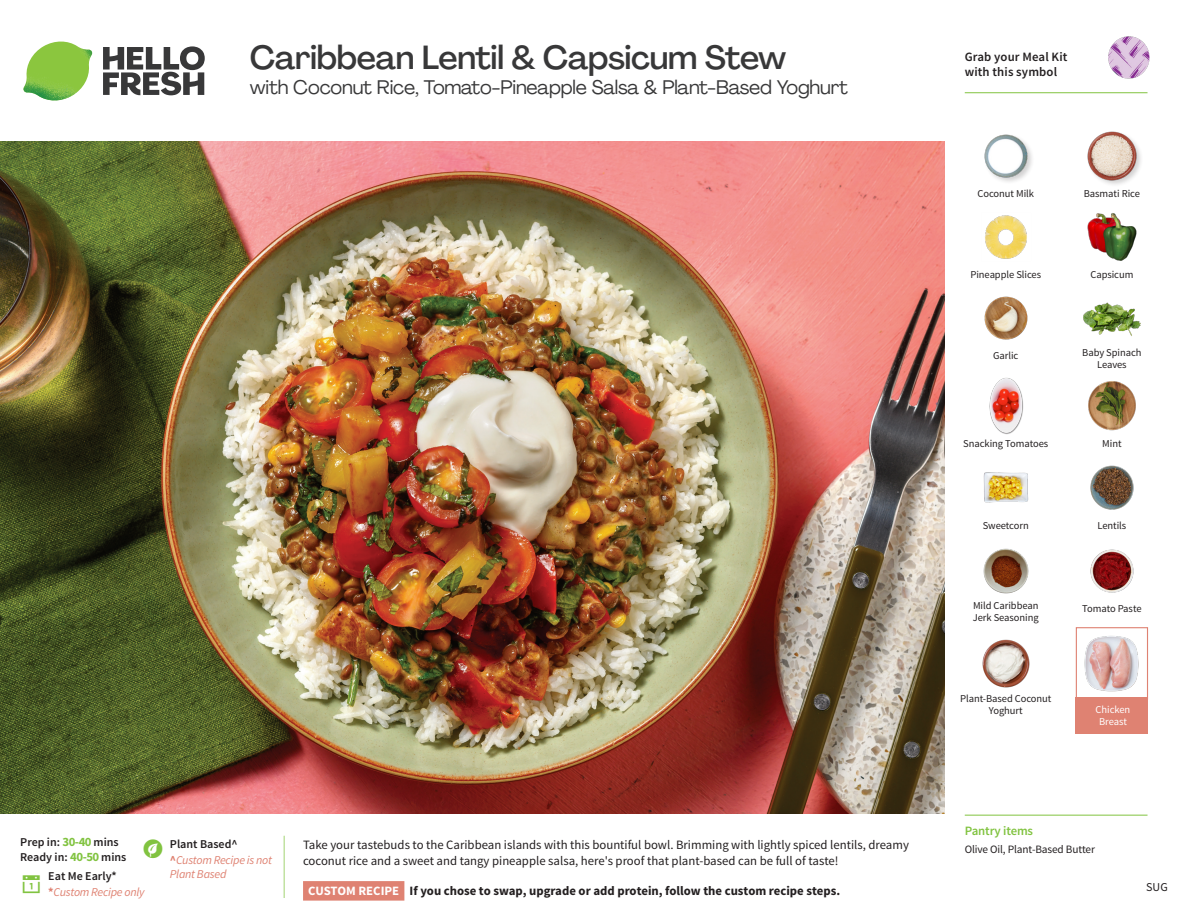
<style>
.page{position:relative;width:1188px;height:918px;background:#fff}
.page>*{position:absolute;margin:0;border:0;box-sizing:border-box;transform-origin:0 0}
._15_Titel_UK{font:500 33px "Agrandir";letter-spacing:-.015em;color:#383839}
._15_Titel_UK-2{font:19.5px "Agrandir";letter-spacing:-.01em;color:#383839}
.Step_6_Text_AU{font:12.75px/16.5px "Source Sans Pro";color:#231f20}
.Step_6_Text_AU-2{font:700 12.75px "Source Sans Pro";color:#231f20}
.t1{font:600 12.75px/15px "Source Sans Pro";letter-spacing:.01em;color:#231f20}
._04_Headers_Front{font:600 12.75px "Source Sans Pro";letter-spacing:-.01em;color:#81c340}
._04_Intro{font:600 12px "Source Sans Pro";color:#231f20}
._04_Intro-2{font:italic 12px/14.4px "Source Sans Pro";letter-spacing:-.02em;color:#df8272}
.t2{font:12px "Source Sans Pro";color:#231f20}
._05_Pantry{font:11.25px "Source Sans Pro";letter-spacing:-.01em;color:#231f20}
._18_FRONT_ingredient{font:10.5px/12px "Source Sans Pro";letter-spacing:-.005em;color:#231f20;text-align:center}
._18_FRONT_ingredient-2{font:10.5px/12px "Source Sans Pro";letter-spacing:-.005em;color:#fff;text-align:center}
.s1{font-weight:700;font-size:12.75px;color:#81c340}
.s2{font-weight:700;font-style:normal}
.s3{color:#fff}
</style>
<div class="page">
<svg style="left:103px;top:46px;width:102px;height:49px"></svg>
<img style="left:23px;top:42px;width:69px;height:59px">
<svg style="left:283px;top:835px;width:122px;height:66px"></svg>
<img style="left:0;top:142px;width:945px;height:672px">
<img style="left:1108px;top:37px;width:41px;height:41px">
<img style="left:1083px;top:302px;width:58px;height:34px">
<img style="left:1088px;top:381px;width:48px;height:50px">
<img style="left:989px;top:377px;width:35px;height:57px">
<img style="left:983px;top:472px;width:46px;height:31px">
<img style="left:1090px;top:549px;width:44px;height:44px">
<img style="left:983px;top:548px;width:46px;height:46px">
<img style="left:982px;top:639px;width:48px;height:49px">
<img style="left:984px;top:296px;width:44px;height:44px">
<img style="left:985px;top:215px;width:42px;height:44px">
<img style="left:1087px;top:213px;width:50px;height:48px">
<img style="left:984px;top:134px;width:48px;height:48px">
<div style="left:1087px;top:130px;width:57px;height:57px;background:#231f20;opacity:.2"></div>
<img style="left:1087px;top:130px;width:50px;height:51px">
<img style="left:1090px;top:465px;width:44px;height:45px">
<div style="left:1076px;top:627px;width:72px;height:72px;border:1px solid #df8272"></div>
<div style="left:1076px;top:697px;width:72px;height:37px;background:#df8272"></div>
<img style="left:1084px;top:636px;width:55px;height:56px">
<hr style="left:965px;top:815px;width:183px;height:1px;background:#81c340">
<hr style="left:965px;top:92px;width:183px;height:1px;background:#81c340">
<p class="_15_Titel_UK" style="left:250px;top:37px;width:538px">Caribbean Lentil &amp; Capsicum Stew</p>
<p class="_15_Titel_UK-2" style="left:250px;top:75px;width:600px">with Coconut Rice, Tomato-Pineapple Salsa &amp; Plant-Based Yoghurt</p>
<p class="_04_Intro" style="left:20px;top:835px;width:100px">Prep in: <span class="s1">30-40</span> mins</p>
<p class="_04_Intro" style="left:20px;top:850px;width:108px">Ready in: <span class="s1">40-50</span> mins</p>
<p class="_04_Intro" style="left:48px;top:869px;width:70px">Eat Me Early*</p>
<p class="_04_Intro-2" style="left:48px;top:885px;width:98px"><span class="s2">*</span>Custom Recipe only</p>
<p class="_04_Intro" style="left:170px;top:836px;width:69px">Plant Based^</p>
<p class="_04_Intro-2" style="left:170px;top:853px;width:104px"><span class="s2">^</span>Custom Recipe is not<br>Plant Based</p>
<p class="Step_6_Text_AU" style="left:303px;top:837px;width:607px">Take your tastebuds to the Caribbean islands with this bountiful bowl. Brimming with lightly spiced lentils, dreamy coconut rice and a sweet and tangy pineapple salsa, here's proof that plant-based can be full of taste!</p>
<p class="Step_6_Text_AU-2" style="left:308px;top:882px;width:533px"><span class="s3">CUSTOM RECIPE</span> If you chose to swap, upgrade or add protein, follow the custom recipe steps.</p>
<p class="t1" style="left:965px;top:50px;width:104px">Grab your Meal Kit with this symbol</p>
<p class="_18_FRONT_ingredient" style="left:978px;top:188px;width:58px">Coconut Milk</p>
<p class="_18_FRONT_ingredient" style="left:1084px;top:188px;width:58px">Basmati Rice</p>
<p class="_18_FRONT_ingredient" style="left:970px;top:269px;width:72px">Pineapple Slices</p>
<p class="_18_FRONT_ingredient" style="left:1090px;top:269px;width:45px">Capsicum</p>
<p class="_18_FRONT_ingredient" style="left:993px;top:350px;width:27px">Garlic</p>
<p class="_18_FRONT_ingredient" style="left:1082px;top:347px;width:61px">Baby Spinach<br>Leaves</p>
<p class="_18_FRONT_ingredient" style="left:963px;top:437px;width:87px">Snacking Tomatoes</p>
<p class="_18_FRONT_ingredient" style="left:1102px;top:437px;width:21px">Mint</p>
<p class="_18_FRONT_ingredient" style="left:983px;top:519px;width:48px">Sweetcorn</p>
<p class="_18_FRONT_ingredient" style="left:1098px;top:519px;width:30px">Lentils</p>
<p class="_18_FRONT_ingredient" style="left:973px;top:600px;width:67px">Mild Caribbean</p>
<p class="_18_FRONT_ingredient" style="left:1082px;top:603px;width:61px">Tomato Paste</p>
<p class="_18_FRONT_ingredient" style="left:973px;top:612px;width:67px">Jerk Seasoning</p>
<p class="_18_FRONT_ingredient" style="left:960px;top:693px;width:93px">Plant-Based Coconut<br>Yoghurt</p>
<p class="_18_FRONT_ingredient-2" style="left:1096px;top:704px;width:36px">Chicken<br>Breast</p>
<p class="_04_Headers_Front" style="left:965px;top:822px;width:70px">Pantry items</p>
<p class="_05_Pantry" style="left:965px;top:842px;width:132px">Olive Oil, Plant-Based Butter</p>
<p class="t2" style="left:1146px;top:879px;width:23px">SUG</p>
</div>
